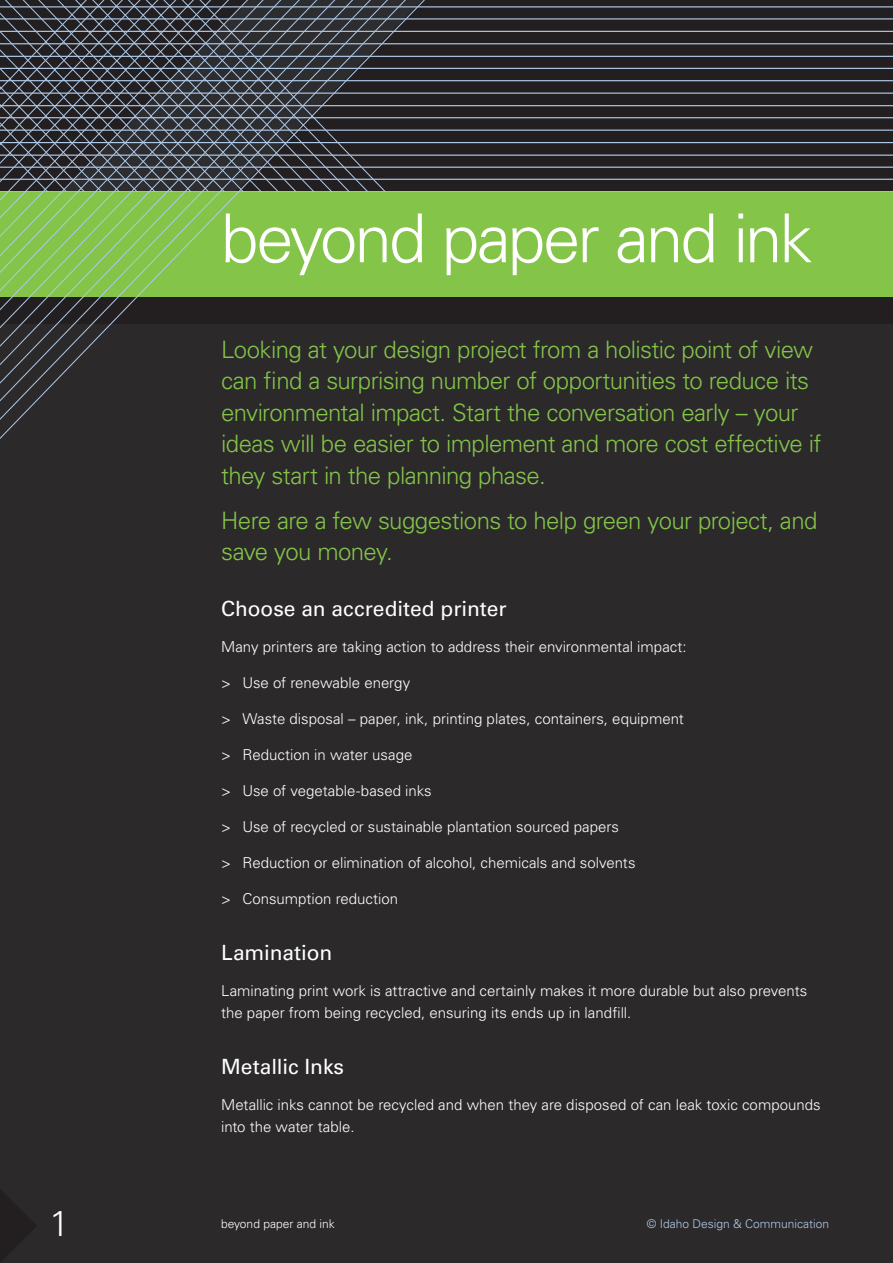
<style>
.page{position:relative;width:893px;height:1263px;background:#2b292a}
.page>*{position:absolute;margin:0;border:0;box-sizing:border-box;transform-origin:0 0}
.t1{font:300 67.5px "Univers LT Std";letter-spacing:-.045em;color:#fff}
.t2{font:300 36px "Univers LT Std";color:#fff}
.t3{font:300 24px/31.5px "Univers LT Std";letter-spacing:-.025em;color:#83c449}
.t4{font:21px "Univers LT Std";letter-spacing:-.005em;color:#fff}
.t5{font:300 15px/22.5px "Univers LT Std";color:#fff}
.t6{font:300 12px "Univers LT Std";color:#afcae9}
.t7{font:300 12px "Univers LT Std";color:#fff}
</style>
<div class="page">
<div style="left:0;top:0;width:893px;height:323px;background:#231f20"></div>
<hr style="left:0;top:7px;width:893px;height:1px;background:#afcae9">
<hr style="left:0;top:19px;width:893px;height:1px;background:#afcae9">
<hr style="left:0;top:31px;width:893px;height:1px;background:#afcae9">
<hr style="left:0;top:44px;width:893px;height:1px;background:#afcae9">
<hr style="left:0;top:56px;width:893px;height:1px;background:#afcae9">
<hr style="left:0;top:68px;width:893px;height:1px;background:#afcae9">
<hr style="left:0;top:80px;width:893px;height:1px;background:#afcae9">
<hr style="left:0;top:93px;width:893px;height:1px;background:#afcae9">
<hr style="left:0;top:105px;width:893px;height:1px;background:#afcae9">
<hr style="left:0;top:117px;width:893px;height:1px;background:#afcae9">
<hr style="left:0;top:130px;width:893px;height:1px;background:#afcae9">
<hr style="left:0;top:142px;width:893px;height:1px;background:#afcae9">
<hr style="left:0;top:155px;width:893px;height:1px;background:#afcae9">
<hr style="left:0;top:167px;width:893px;height:1px;background:#afcae9">
<hr style="left:0;top:179px;width:893px;height:1px;background:#afcae9">
<hr style="left:0;top:191px;width:893px;height:1px;background:#afcae9">
<div style="left:0;top:192px;width:893px;height:105px;background:#83c449"></div>
<svg style="left:437px;top:6px;width:105px;height:186px"></svg>
<svg style="left:0;top:192px;width:239px;height:247px"></svg>
<svg style="left:0;top:0;width:437px;height:192px"></svg>
<h1 class="t1" style="left:221px;top:198px;width:593px">beyond paper and ink</h1>
<p class="t3" style="left:221px;top:333px;width:602px">Looking at your design project from a holistic point of view can find a surprising number of opportunities to reduce its environmental impact. Start the conversation early – your ideas will be easier to implement and more cost effective if they start in the planning phase.</p>
<h3 class="t3" style="left:221px;top:504px;width:598px">Here are a few suggestions to help green your project, and save you money.</h3>
<h3 class="t4" style="left:221px;top:596px;width:287px">Choose an accredited printer</h3>
<p class="t5" style="left:221px;top:635px;width:467px">Many printers are taking action to address their environmental impact:</p>
<p class="t5" style="left:221px;top:671px;width:191px">&gt; Use of renewable energy</p>
<p class="t5" style="left:221px;top:707px;width:464px">&gt; Waste disposal – paper, ink, printing plates, containers, equipment</p>
<p class="t5" style="left:221px;top:743px;width:193px">&gt; Reduction in water usage</p>
<p class="t5" style="left:221px;top:779px;width:212px">&gt; Use of vegetable-based inks</p>
<p class="t5" style="left:221px;top:815px;width:399px">&gt; Use of recycled or sustainable plantation sourced papers</p>
<p class="t5" style="left:221px;top:851px;width:416px">&gt; Reduction or elimination of alcohol, chemicals and solvents</p>
<p class="t5" style="left:221px;top:887px;width:179px">&gt; Consumption reduction</p>
<h3 class="t4" style="left:221px;top:940px;width:113px">Lamination</h3>
<p class="t5" style="left:221px;top:979px;width:588px">Laminating print work is attractive and certainly makes it more durable but also prevents the paper from being recycled, ensuring its ends up in landfill.</p>
<h3 class="t4" style="left:221px;top:1054px;width:124px">Metallic Inks</h3>
<p class="t5" style="left:221px;top:1093px;width:601px">Metallic inks cannot be recycled and when they are disposed of can leak toxic compounds into the water table.</p>
<h2 class="t2" style="left:50px;top:1201px;width:22px">1</h2>
<p class="t7" style="left:221px;top:1217px;width:115px">beyond paper and ink</p>
<p class="t6" style="left:647px;top:1217px;width:184px">© Idaho Design &amp; Communication</p>
</div>
